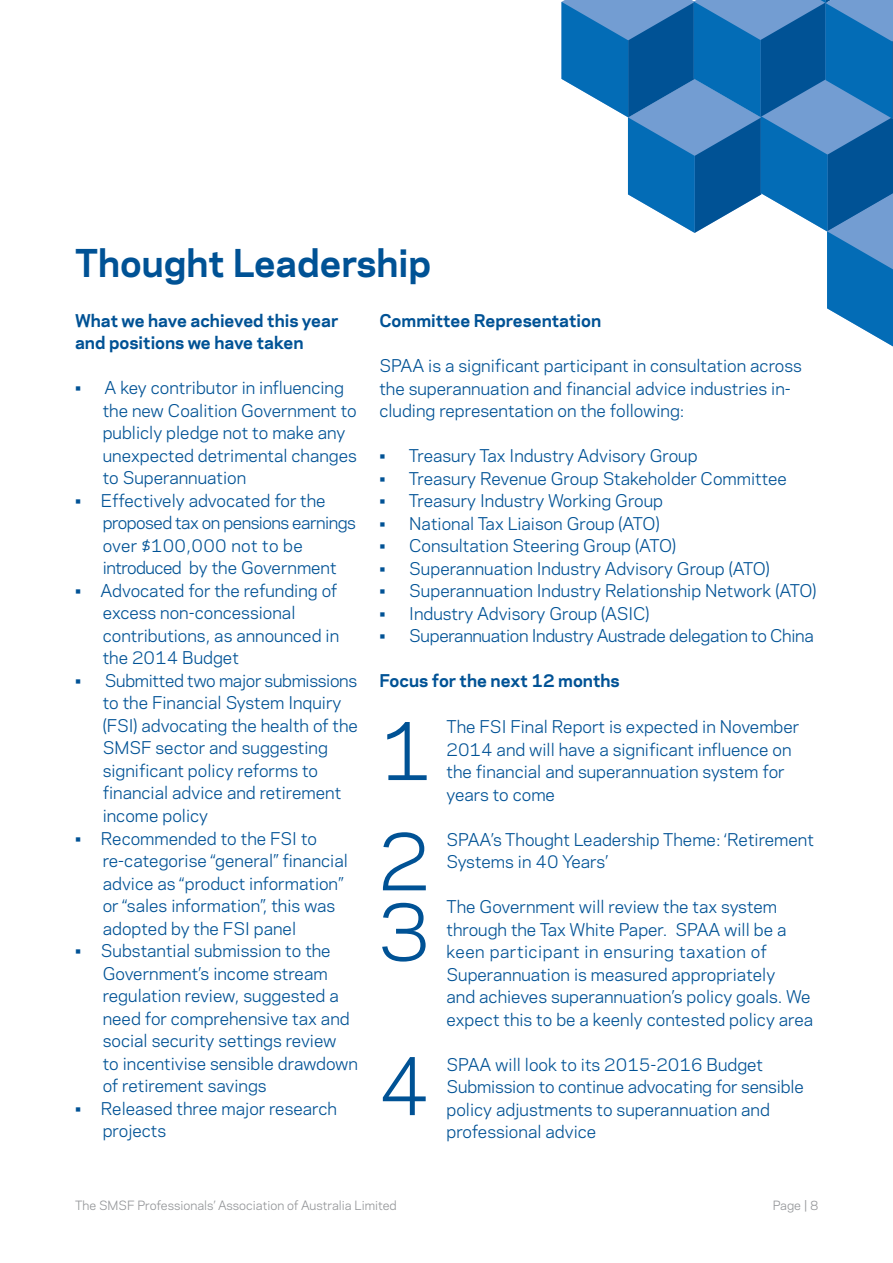
<style>
.page{position:relative;width:893px;height:1263px;background:#fff}
.page>*{position:absolute;margin:0;border:0;box-sizing:border-box;transform-origin:0 0}
.t1{font:75px/110.2px "Galaxie Polaris";color:#005295}
.t2{font:700 36px "Galaxie Polaris";color:#005295}
.t3{font:16.5px/22.5px "Galaxie Polaris";color:#005295}
.t4{font:700 16.5px/22.5px "Galaxie Polaris";color:#005295}
.t5{font:16.5px "Galaxie Polaris";letter-spacing:-.02em;color:#005295}
.t6{font:12px "Galaxie Polaris";color:#939598}
</style>
<div class="page">
<svg style="left:561px;top:0;width:332px;height:346px"></svg>
<h2 class="t2" style="left:75px;top:236px;width:358px">Thought Leadership</h2>
<p class="t4" style="left:75px;top:308px;width:265px">What we have achieved this year and positions we have taken</p>
<p class="t3" style="left:103px;top:376px;width:256px;text-indent:-28px">• A key contributor in influencing the new Coalition Government to publicly pledge not to make any unexpected detrimental changes to Superannuation</p>
<p class="t3" style="left:103px;top:488px;width:255px;text-indent:-28px">• Effectively advocated for the proposed tax on pensions earnings over $100,000 not to be introduced by the Government</p>
<p class="t3" style="left:103px;top:578px;width:238px;text-indent:-28px">• Advocated for the refunding of excess non-concessional contributions, as announced in the 2014 Budget</p>
<p class="t3" style="left:103px;top:668px;width:257px;text-indent:-28px">• Submitted two major submissions to the Financial System Inquiry (FSI) advocating the health of the<br>SMSF sector and suggesting significant policy reforms to financial advice and retirement income policy</p>
<p class="t3" style="left:103px;top:826px;width:247px;text-indent:-28px">• Recommended to the FSI to re-categorise “general” financial advice as “product information” or “sales information”, this was adopted by the FSI panel</p>
<p class="t3" style="left:103px;top:938px;width:257px;text-indent:-28px">• Substantial submission to the<br>Government’s income stream regulation review, suggested a need for comprehensive tax and social security settings review<br>to incentivise sensible drawdown of retirement savings</p>
<p class="t3" style="left:103px;top:1096px;width:236px;text-indent:-28px">• Released three major research projects</p>
<p class="t4" style="left:379px;top:308px;width:223px">Committee Representation</p>
<p class="t3" style="left:379px;top:353px;width:424px">SPAA is a significant participant in consultation across the superannuation and financial advice industries in&shy;cluding representation on the following:</p>
<p class="t3" style="left:379px;top:443px;width:320px">• Treasury Tax Industry Advisory Group</p>
<p class="t3" style="left:379px;top:466px;width:409px">• Treasury Revenue Group Stakeholder Committee</p>
<p class="t3" style="left:379px;top:489px;width:285px">• Treasury Industry Working Group</p>
<p class="t3" style="left:379px;top:511px;width:282px">• National Tax Liaison Group (ATO)</p>
<p class="t3" style="left:379px;top:534px;width:298px">• Consultation Steering Group (ATO)</p>
<p class="t3" style="left:379px;top:556px;width:392px">• Superannuation Industry Advisory Group (ATO)</p>
<p class="t3" style="left:379px;top:579px;width:439px">• Superannuation Industry Relationship Network (ATO)</p>
<p class="t3" style="left:379px;top:601px;width:272px">• Industry Advisory Group (ASIC)</p>
<p class="t5" style="left:379px;top:623px;width:436px">• Superannuation Industry Austrade delegation to China</p>
<p class="t4" style="left:379px;top:668px;width:242px">Focus for the next 12 months</p>
<h1 class="t1" style="left:378px;top:692px;width:55px">1<br>2</h1>
<h1 class="t1" style="left:378px;top:851px;width:54px;line-height:154.4px">3<br>4</h1>
<p class="t3" style="left:446px;top:715px;width:354px">The FSI Final Report is expected in November 2014 and will have a significant influence on the financial and superannuation system for years to come</p>
<p class="t3" style="left:446px;top:827px;width:369px">SPAA’s Thought Leadership Theme: ‘Retirement<br>Systems in 40 Years’</p>
<p class="t3" style="left:446px;top:895px;width:368px">The Government will review the tax system through the Tax White Paper. SPAA will be a keen participant in ensuring taxation of Superannuation is measured appropriately<br>and achieves superannuation’s policy goals. We expect this to be a keenly contested policy area</p>
<p class="t3" style="left:446px;top:1052px;width:359px">SPAA will look to its 2015-2016 Budget Submission to continue advocating for sensible policy adjustments to superannuation and professional advice</p>
<p class="t6" style="left:75px;top:1196px;width:323px">The SMSF Professionals’ Association of Australia Limited</p>
<p class="t6" style="left:773px;top:1196px;width:47px">Page | 8</p>
</div>
